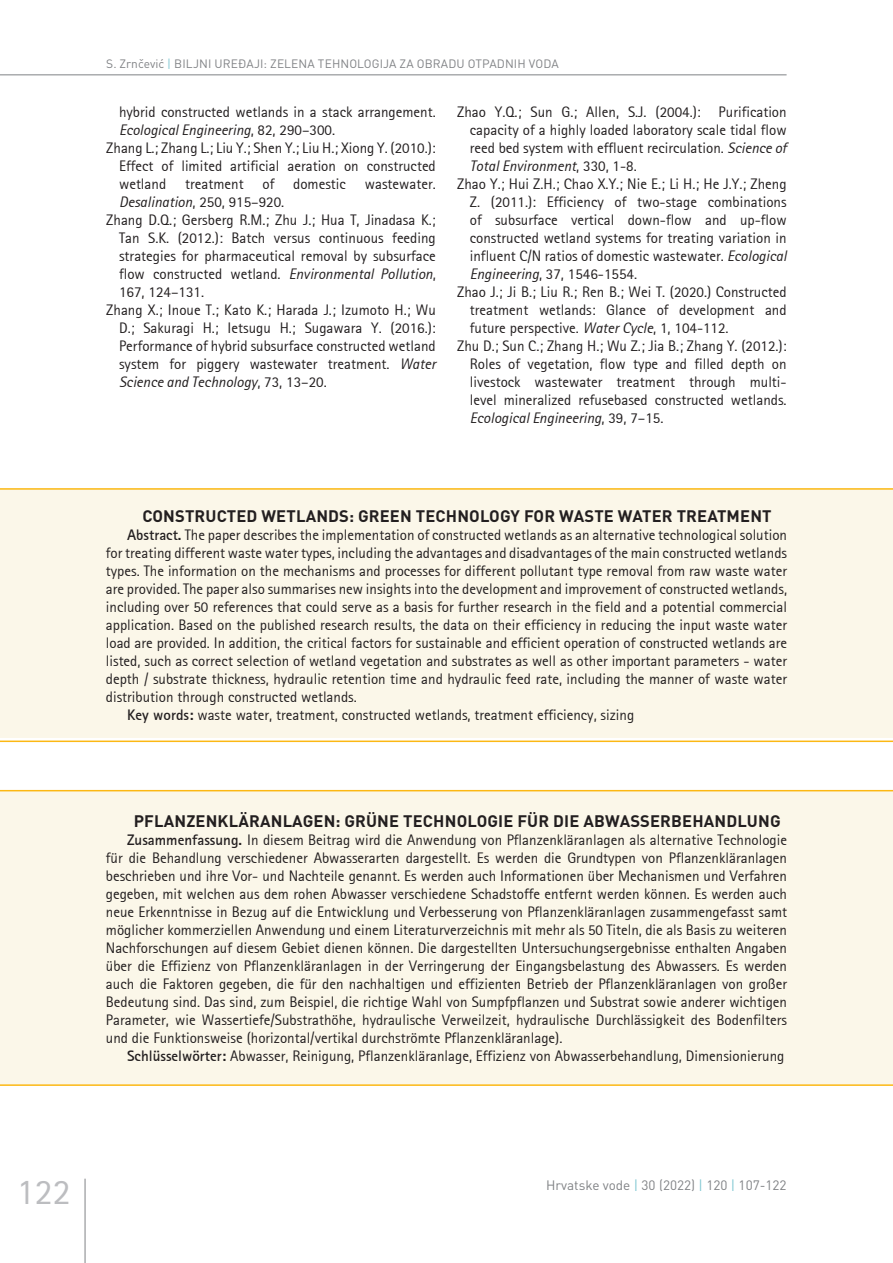
<style>
.page{position:relative;width:893px;height:1263px;background:#fff}
.page>*{position:absolute;margin:0;border:0;box-sizing:border-box;transform-origin:0 0}
.t1{font:36px "Agfa Rotis Sans Serif";color:#bcbdc0}
.t2{font:700 16.5px "DIN Pro";letter-spacing:.01em;color:#231f20}
.t3{font:15px/18px "Agfa Rotis Sans Serif";color:#231f20;text-align:justify}
.t4{font:italic 15px "Agfa Rotis Sans Serif";color:#231f20}
.t5{font:13.5px "DIN Pro";color:#808285}
.t6{font:12px "DIN Pro";letter-spacing:.01em;color:#808285}
.s1{color:#7dc6d1}
.s2{font-style:normal}
.s3{font-style:italic}
.s4{font-weight:700}
</style>
<div class="page">
<hr style="left:85px;top:1179px;width:1px;height:84px;background:#808285">
<hr style="left:0;top:75px;width:787px;height:1px;background:#808285">
<div style="left:0;top:488px;width:893px;height:250px;background:#fbf7e9"></div>
<div style="left:0;top:790px;width:893px;height:295px;background:#fbf7e9"></div>
<hr style="left:0;top:740px;width:893px;height:2px;background:#fcb814">
<hr style="left:0;top:1084px;width:893px;height:2px;background:#fcb814">
<hr style="left:0;top:488px;width:893px;height:2px;background:#fcb814">
<hr style="left:0;top:790px;width:893px;height:1px;background:#fcb814">
<p class="t6" style="left:106px;top:55px;width:454px">S. Zrnčević <span class="s1">|</span> BILJNI UREĐAJI: ZELENA TEHNOLOGIJA ZA OBRADU OTPADNIH VODA</p>
<p class="t3" style="left:119px;top:102px;width:318px">hybrid constructed wetlands in a stack arrangement.</p>
<p class="t4" style="left:119px;top:121px;width:218px">Ecological Engineering<span class="s2">, 82, 290–300.</span></p>
<p class="t3" style="left:106px;top:138px;width:331px">Zhang L.; Zhang L.; Liu Y.; Shen Y.; Liu H.; Xiong Y. (2010.):</p>
<p class="t3" style="left:119px;top:156px;width:318px">Effect of limited artificial aeration on constructed</p>
<p class="t3" style="left:119px;top:174px;width:49px">wetland</p>
<p class="t3" style="left:185px;top:174px;width:60px">treatment</p>
<p class="t3" style="left:262px;top:174px;width:13px">of</p>
<p class="t3" style="left:293px;top:174px;width:54px">domestic</p>
<p class="t3" style="left:365px;top:174px;width:73px">wastewater.</p>
<p class="t3" style="left:119px;top:192px;width:167px"><span class="s3">Desalination</span>, 250, 915–920.</p>
<p class="t3" style="left:106px;top:210px;width:331px">Zhang D.Q.; Gersberg R.M.; Zhu J.; Hua T, Jinadasa K.;</p>
<p class="t3" style="left:119px;top:228px;width:318px">Tan S.K. (2012.): Batch versus continuous feeding</p>
<p class="t3" style="left:119px;top:246px;width:318px">strategies for pharmaceutical removal by subsurface</p>
<p class="t3" style="left:119px;top:264px;width:318px">flow constructed wetland. <span class="s3">Environmental Pollution</span>,</p>
<p class="t3" style="left:119px;top:282px;width:87px">167, 124–131.</p>
<p class="t3" style="left:106px;top:300px;width:331px">Zhang X.; Inoue T.; Kato K.; Harada J.; Izumoto H.; Wu</p>
<p class="t3" style="left:119px;top:318px;width:318px">D.; Sakuragi H.; Ietsugu H.; Sugawara Y. (2016.):</p>
<p class="t3" style="left:119px;top:336px;width:318px">Performance of hybrid subsurface constructed wetland</p>
<p class="t3" style="left:119px;top:354px;width:318px">system for piggery wastewater treatment. <span class="s3">Water</span></p>
<p class="t4" style="left:119px;top:373px;width:209px">Science and Technology<span class="s2">, 73, 13–20.</span></p>
<p class="t3" style="left:457px;top:102px;width:331px">Zhao Y.Q.; Sun G.; Allen, S.J. (2004.): Purification</p>
<p class="t3" style="left:470px;top:120px;width:318px">capacity of a highly loaded laboratory scale tidal flow</p>
<p class="t3" style="left:470px;top:138px;width:318px">reed bed system with effluent recirculation. <span class="s3">Science of</span></p>
<p class="t4" style="left:470px;top:157px;width:168px">Total Environment<span class="s2">, 330, 1-8.</span></p>
<p class="t3" style="left:457px;top:174px;width:331px">Zhao Y.; Hui Z.H.; Chao X.Y.; Nie E.; Li H.; He J.Y.; Zheng</p>
<p class="t3" style="left:470px;top:192px;width:318px">Z. (2011.): Efficiency of two-stage combinations</p>
<p class="t3" style="left:470px;top:210px;width:318px">of subsurface vertical down-flow and up-flow</p>
<p class="t3" style="left:470px;top:228px;width:318px">constructed wetland systems for treating variation in</p>
<p class="t3" style="left:470px;top:246px;width:318px">influent C/N ratios of domestic wastewater. <span class="s3">Ecological</span></p>
<p class="t3" style="left:470px;top:264px;width:169px"><span class="s3">Engineering</span>, 37, 1546-1554.</p>
<p class="t3" style="left:457px;top:282px;width:331px">Zhao J.; Ji B.; Liu R.; Ren B.; Wei T. (2020.) Constructed</p>
<p class="t3" style="left:470px;top:300px;width:318px">treatment wetlands: Glance of development and</p>
<p class="t3" style="left:470px;top:318px;width:260px">future perspective. <span class="s3">Water Cycle</span>, 1, 104-112.</p>
<p class="t3" style="left:457px;top:336px;width:331px">Zhu D.; Sun C.; Zhang H.; Wu Z.; Jia B.; Zhang Y. (2012.):</p>
<p class="t3" style="left:470px;top:354px;width:318px">Roles of vegetation, flow type and filled depth on</p>
<p class="t3" style="left:470px;top:372px;width:318px">livestock wastewater treatment through multi-</p>
<p class="t3" style="left:470px;top:390px;width:318px">level mineralized refusebased constructed wetlands.</p>
<p class="t4" style="left:470px;top:409px;width:195px">Ecological Engineering<span class="s2">, 39, 7–15.</span></p>
<p class="t2" style="left:143px;top:504px;width:64px">CONSTRUC</p>
<p class="t2" style="left:227px;top:504px;width:81px">TED WETLAND</p>
<p class="t2" style="left:339px;top:504px;width:41px">S: GREEN</p>
<p class="t2" style="left:416px;top:504px;width:21px">TECHNOLO</p>
<p class="t2" style="left:500px;top:504px;width:35px">GY FOR</p>
<p class="t2" style="left:559px;top:504px;width:139px">WASTE WATER TREA</p>
<p class="t2" style="left:717px;top:504px;width:56px">TMENT</p>
<p class="t3" style="left:127px;top:525px;width:661px"><span class="s4">Abstract.</span> The paper describes the implementation of constructed wetlands as an alternative technological solution</p>
<p class="t3" style="left:106px;top:543px;width:683px">for treating different waste water types, including the advantages and disadvantages of the main constructed wetlands</p>
<p class="t3" style="left:106px;top:561px;width:683px">types. The information on the mechanisms and processes for different pollutant type removal from raw waste water</p>
<p class="t3" style="left:106px;top:579px;width:683px">are provided. The paper also summarises new insights into the development and improvement of constructed wetlands,</p>
<p class="t3" style="left:106px;top:597px;width:683px">including over 50 references that could serve as a basis for further research in the field and a potential commercial</p>
<p class="t3" style="left:106px;top:615px;width:683px">application. Based on the published research results, the data on their efficiency in reducing the input waste water</p>
<p class="t3" style="left:106px;top:633px;width:683px">load are provided. In addition, the critical factors for sustainable and efficient operation of constructed wetlands are</p>
<p class="t3" style="left:106px;top:651px;width:683px">listed, such as correct selection of wetland vegetation and substrates as well as other important parameters - water</p>
<p class="t3" style="left:106px;top:669px;width:683px">depth / substrate thickness, hydraulic retention time and hydraulic feed rate, including the manner of waste water</p>
<p class="t3" style="left:106px;top:687px;width:253px">distribution through constructed wetlands.</p>
<p class="t3" style="left:127px;top:705px;width:509px"><span class="s4">Key words:</span> waste water, treatment, constructed wetlands, treatment efficiency, sizing</p>
<p class="t2" style="left:134px;top:810px;width:22px">PFLANZENKL</p>
<p class="t2" style="left:238px;top:810px;width:23px">ÄRANLA</p>
<p class="t2" style="left:303px;top:810px;width:112px">GEN: GRÜNE TECHNOLO</p>
<p class="t2" style="left:487px;top:810px;width:75px">GIE FÜR DIE</p>
<p class="t2" style="left:583px;top:810px;width:79px">ABWASSERBEHANDLUN</p>
<p class="t2" style="left:770px;top:810px;width:12px">G</p>
<p class="t3" style="left:106px;top:831px;width:683px;text-indent:21px"><span class="s4">Zusammenfassung.</span> In diesem Beitrag wird die Anwendung von Pflanzenkläranlagen als alternative Technologie für die Behandlung verschiedener Abwasserarten dargestellt. Es werden die Grundtypen von Pflanzenkläranlagen beschrieben und ihre Vor- und Nachteile genannt. Es werden auch Informationen über Mechanismen und Verfahren gegeben, mit welchen aus dem rohen Abwasser verschiedene Schadstoffe entfernt werden können. Es werden auch neue Erkenntnisse in Bezug auf die Entwicklung und Verbesserung von Pflanzenkläranlagen zusammengefasst samt möglicher kommerziellen Anwendung und einem Literaturverzeichnis mit mehr als 50 Titeln, die als Basis zu weiteren Nachforschungen auf diesem Gebiet dienen können. Die dargestellten Untersuchungsergebnisse enthalten Angaben über die Effizienz von Pflanzenkläranlagen in der Verringerung der Eingangsbelastung des Abwassers. Es werden auch die Faktoren gegeben, die für den nachhaltigen und effizienten Betrieb der Pflanzenkläranlagen von großer Bedeutung sind. Das sind, zum Beispiel, die richtige Wahl von Sumpfpflanzen und Substrat sowie anderer wichtigen Parameter, wie Wassertiefe/Substrathöhe, hydraulische Verweilzeit, hydraulische Durchlässigkeit des Bodenfilters und die Funktionsweise (horizontal/vertikal durchströmte Pflanzenkläranlage).</p>
<p class="t3" style="left:127px;top:1047px;width:659px"><span class="s4">Schlüsselwörter:</span> Abwasser, Reinigung, Pflanzenkläranlage, Effizienz von Abwasserbehandlung, Dimensionierung</p>
<h1 class="t1" style="left:17px;top:1170px;width:55px">122</h1>
<p class="t5" style="left:546px;top:1176px;width:242px">Hrvatske vode <span class="s1">|</span> 30 (2022) <span class="s1">|</span> 120 <span class="s1">|</span> 107-122</p>
<p class="t5" style="left:642px;top:1176px;width:16px">29</p>
<p class="t5" style="left:685px;top:1176px;width:9px">1</p>
<p class="t5" style="left:714px;top:1176px;width:68px">18 233 30</p>
</div>
